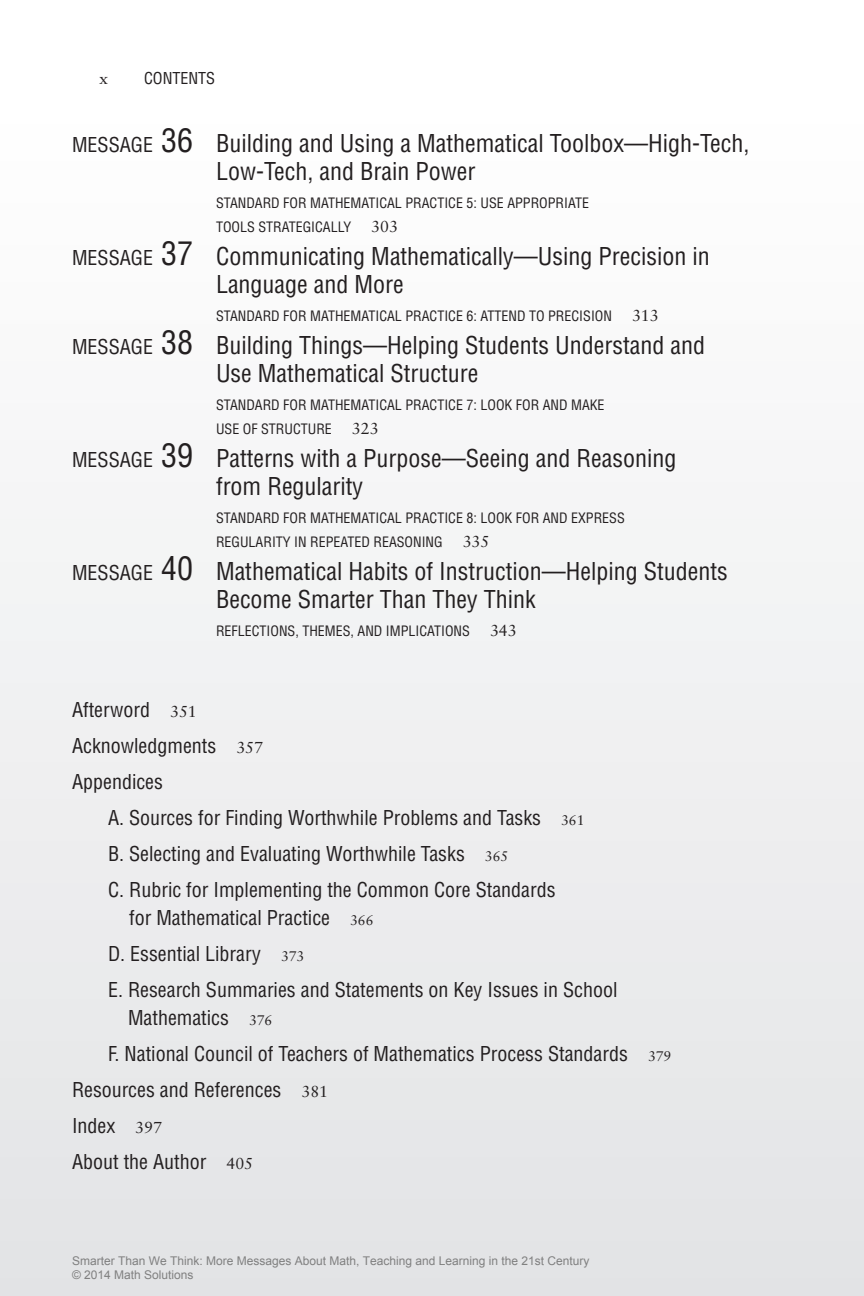
<style>
.page{position:relative;width:864px;height:1296px;background:#fff}
.page>*{position:absolute;margin:0;border:0;box-sizing:border-box;transform-origin:0 0}
.t1{font:condensed 24px/28px "Helvetica";color:#231f20}
.t2{font:condensed 20px/36px "Helvetica";color:#231f20}
.t3{font:condensed 16px "Helvetica";color:#231f20}
.t4{font:16px "Sabon";color:#231f20}
.t5{font:condensed 14px/24px "Helvetica";color:#231f20}
.t6{font:12px/14.4px "Arial";color:#808080}
.s1{font-size:20px}
.s2{font-size:32px}
.s3{font-family:"Sabon";font-stretch:normal;font-size:16px}
.s4{font-family:"Sabon";font-stretch:normal;font-size:14px}
</style>
<div class="page">
<div style="left:0;top:0;width:864px;height:1296px;background:linear-gradient(to bottom,#fff,#e2e3e5)"></div>
<p class="t4" style="left:99px;top:72px;width:10px">x</p>
<p class="t3" style="left:144px;top:72px;width:73px">CONTENTS</p>
<p class="t1" style="left:216px;top:131px;width:535px;text-indent:-144px"><span class="s1">MESSAGE</span> <span class="s2">36</span> Building and Using a Mathematical Toolbox—High-Tech,<br>Low-Tech, and Brain Power</p>
<p class="t5" style="left:216px;top:192px;width:375px">STANDARD FOR MATHEMATICAL PRACTICE 5: USE APPROPRIATE<br>TOOLS STRATEGICALLY</p>
<p class="t4" style="left:371px;top:220px;width:28px">303</p>
<p class="t1" style="left:216px;top:244px;width:495px;text-indent:-144px"><span class="s1">MESSAGE</span> <span class="s2">37</span> Communicating Mathematically—Using Precision in<br>Language and More</p>
<p class="t5" style="left:216px;top:305px;width:398px">STANDARD FOR MATHEMATICAL PRACTICE 6: ATTEND TO PRECISION</p>
<p class="t4" style="left:632px;top:309px;width:28px">313</p>
<p class="t1" style="left:216px;top:333px;width:491px;text-indent:-144px"><span class="s1">MESSAGE</span> <span class="s2">38</span> Building Things—Helping Students Understand and<br>Use Mathematical Structure</p>
<p class="t5" style="left:216px;top:394px;width:390px">STANDARD FOR MATHEMATICAL PRACTICE 7: LOOK FOR AND MAKE<br>USE OF STRUCTURE <span class="s3">323</span></p>
<p class="t1" style="left:216px;top:446px;width:462px;text-indent:-144px"><span class="s1">MESSAGE</span> <span class="s2">39</span> Patterns with a Purpose—Seeing and Reasoning from Regularity</p>
<p class="t5" style="left:216px;top:507px;width:410px">STANDARD FOR MATHEMATICAL PRACTICE 8: LOOK FOR AND EXPRESS<br>REGULARITY IN REPEATED REASONING <span class="s3">335</span></p>
<p class="t1" style="left:216px;top:559px;width:513px;text-indent:-144px"><span class="s1">MESSAGE</span> <span class="s2">40</span> Mathematical Habits of Instruction—Helping Students<br>Become Smarter Than They Think</p>
<p class="t5" style="left:216px;top:620px;width:302px">REFLECTIONS, THEMES, AND IMPLICATIONS <span class="s3">343</span></p>
<p class="t2" style="left:72px;top:693px;width:193px">Afterword <span class="s3">351<br></span>Acknowledgments <span class="s3">357<br></span>Appendices</p>
<p class="t2" style="left:108px;top:801px;width:478px">A. Sources for Finding Worthwhile Problems and Tasks <span class="s4">361<br></span>B. Selecting and Evaluating Worthwhile Tasks <span class="s4">365<br></span>C. Rubric for Implementing the Common Core Standards</p>
<p class="t2" style="left:108px;top:901px;width:511px;text-indent:21px">for Mathematical Practice <span class="s4">366<br></span>D. Essential Library <span class="s4">373<br></span>E. Research Summaries and Statements on Key Issues in School</p>
<p class="t2" style="left:128px;top:1001px;width:146px">Mathematics <span class="s4">376</span></p>
<p class="t2" style="left:108px;top:1037px;width:565px">F. National Council of Teachers of Mathematics Process Standards <span class="s4">379</span></p>
<p class="t2" style="left:72px;top:1073px;width:258px">Resources and References <span class="s3">381</span></p>
<p class="t2" style="left:72px;top:1109px;width:92px">Index <span class="s3">397</span></p>
<p class="t2" style="left:72px;top:1145px;width:183px">About the Author <span class="s3">405</span></p>
<p class="t6" style="left:72px;top:1254px;width:519px">Smarter Than We Think: More Messages About Math, Teaching and Learning in the 21st Century © 2014 Math Solutions</p>
</div>
